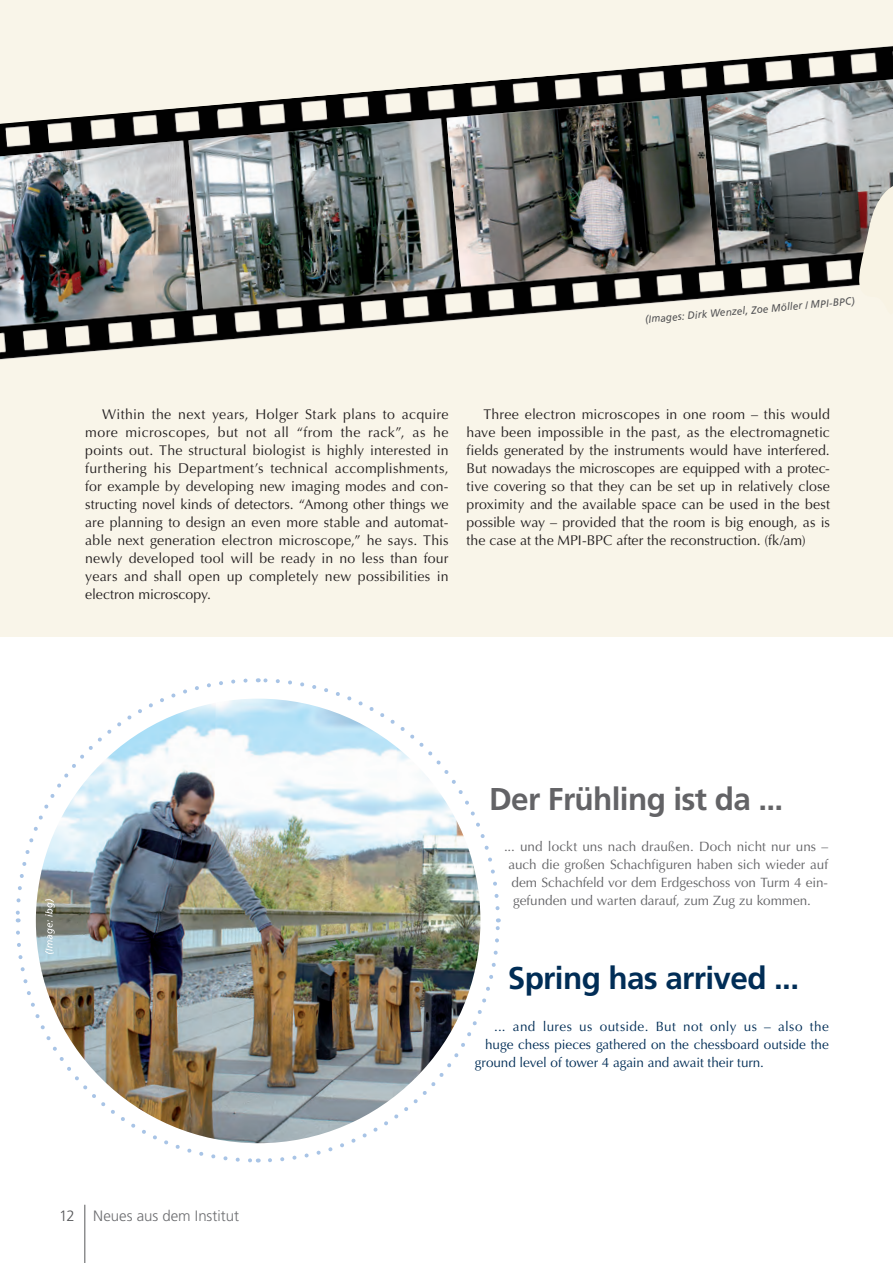
<style>
.page{position:relative;width:893px;height:1263px;background:#fff}
.page>*{position:absolute;margin:0;border:0;box-sizing:border-box;transform-origin:0 0}
.t1{font:700 31.5px "Frutiger LT Pro";letter-spacing:-.02em;color:#636366}
.t2{font:700 31.5px "Frutiger LT Pro";letter-spacing:-.02em;color:#002d56}
.t3{font:300 15px "Frutiger LT Pro";color:#6c6d70}
.t4{font:14.1px/18px "Optima LT Std";color:#231f20;text-align:justify}
.t5{font:13.5px/18px "Optima LT Std";color:#636366;text-align:center}
.t6{font:13.5px "Optima LT Std";color:#002d56}
.t7{font:13.5px "Optima LT Std";letter-spacing:.03em;color:#002d56}
.t8{font:italic 10.5px "Frutiger LT Pro";color:#535355;scale:.95 1}
.s1{color:#57585a}
</style>
<div class="page">
<div style="left:0;top:0;width:893px;height:637px;background:#f9f5e9"></div>
<hr style="left:84px;top:1205px;width:1px;height:58px;background:#57585a">
<img style="left:36px;top:699px;width:444px;height:444px;border-radius:222px">
<img style="left:266px;top:922px;width:234px;height:241px">
<svg style="left:260px;top:678px;width:240px;height:234px"></svg>
<img style="left:15px;top:678px;width:235px;height:240px">
<img style="left:16px;top:928px;width:240px;height:235px">
<img style="left:0;top:49px;width:848px;height:311px">
<svg style="left:848px;top:46px;width:45px;height:241px"></svg>
<svg style="left:45px;top:899px;width:10px;height:55px"></svg>
<p class="t8" style="left:644px;top:313px;width:223px;rotate:-5deg">(Images: Dirk Wenzel, Zoe Möller / MPI-BPC)</p>
<p class="t4" style="left:85px;top:405px;width:365px;text-indent:17px">Within the next years, Holger Stark plans to acquire more microscopes, but not all “from the rack”, as he points out. The structural biologist is highly interested in furthering his Department’s technical accomplishments, for example by developing new imaging modes and con&shy;structing novel kinds of detectors. “Among other things we are planning to design an even more stable and automat&shy;able next generation electron microscope,” he says. This newly developed tool will be ready in no less than four years and shall open up completely new possibilities in electron microscopy.</p>
<p class="t4" style="left:467px;top:405px;width:365px;text-indent:17px">Three electron microscopes in one room – this would have been impossible in the past, as the electromagnetic fields generated by the instruments would have interfered.<br>But nowadays the microscopes are equipped with a protec&shy;tive covering so that they can be set up in relatively close proximity and the available space can be used in the best possible way – provided that the room is big enough, as is the case at the MPI-BPC after the reconstruction. (fk/am)</p>
<p class="t1" style="left:489px;top:781px;width:296px">Der Frühling ist da ...</p>
<p class="t5" style="left:504px;top:837px;width:325px">... und lockt uns nach draußen. Doch nicht nur uns – auch die großen Schachfiguren haben sich wieder auf dem Schachfeld vor dem Erdgeschoss von Turm 4 ein&shy;gefunden und warten darauf, zum Zug zu kommen.</p>
<p class="t3" style="left:59px;top:1207px;width:181px"><span class="s1">12</span> Neues aus dem Institut</p>
<p class="t2" style="left:508px;top:959px;width:293px">Spring has arrived ...</p>
<p class="t7" style="left:494px;top:1018px;width:336px">... and lures us outside. But not only us – also the</p>
<p class="t6" style="left:485px;top:1036px;width:345px">huge chess pieces gathered on the chessboard outside the</p>
<p class="t6" style="left:475px;top:1054px;width:291px">ground level of tower 4 again and await their turn.</p>
</div>
